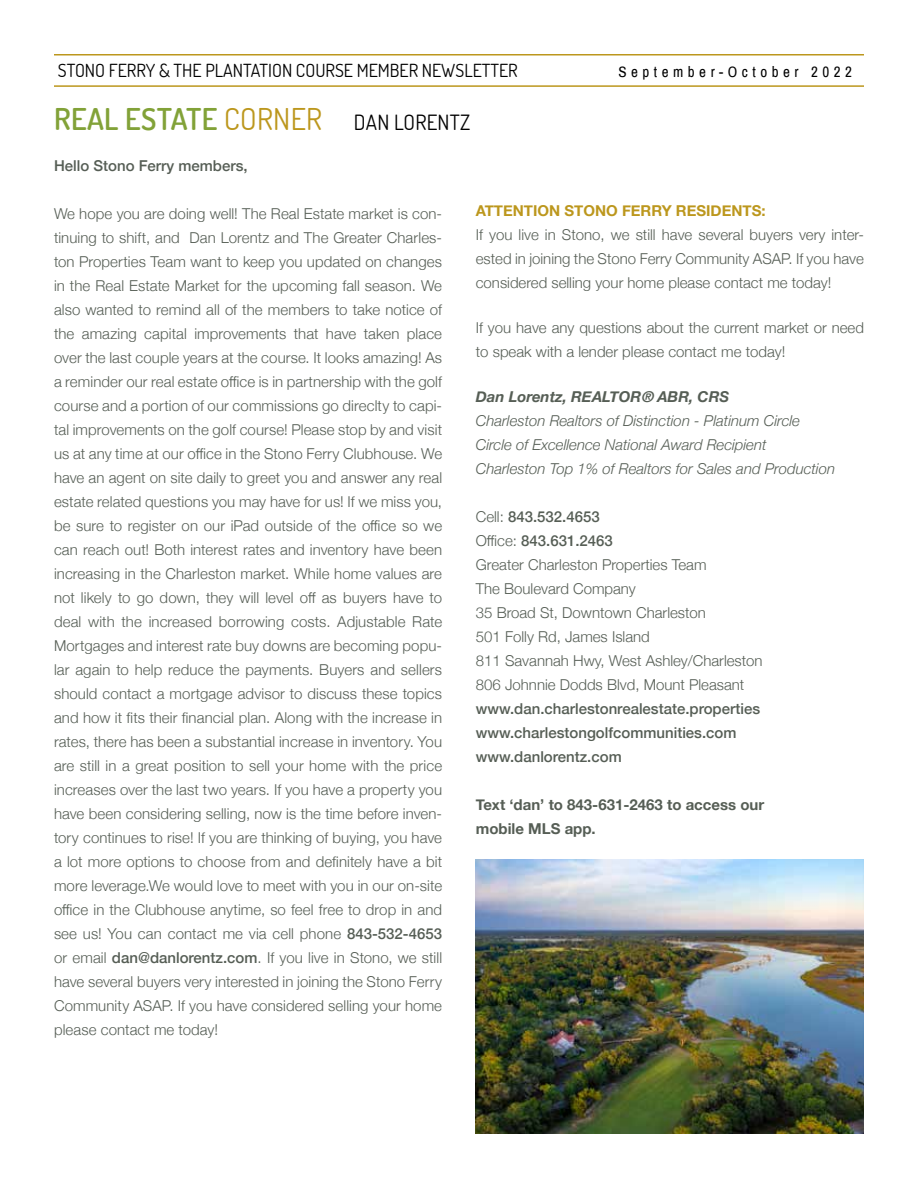
<style>
.page{position:relative;width:918px;height:1188px;background:#fff}
.page>*{position:absolute;margin:0;border:0;box-sizing:border-box;transform-origin:0 0}
.t1{font:600 30px "Dosis";letter-spacing:.01em;color:#82a238}
.t2{font:18px "Dosis";color:#000}
.t3{font:300 15px/24px "Helvetica Neue";color:#565e55;text-align:justify}
.t4{font:italic 300 15px/24px "Helvetica Neue";color:#565e55}
.t5{font:500 15px/24px "Helvetica Neue";color:#565e55}
.t6{font:700 15px/24px "Helvetica Neue";color:#565e55}
.t7{font:700 15px "Helvetica Neue";color:#bc971d}
.t8{font:italic 700 15px "Helvetica Neue";color:#565e55}
.t9{font:15px "Archivo Narrow";letter-spacing:.3em;color:#000}
.s1{font-weight:400;color:#bc971d}
.s2{font-weight:400;font-size:21px;color:#000}
.s3{font-weight:500}
</style>
<div class="page">
<hr style="left:54px;top:54px;width:810px;height:2px;background:#bc971d">
<hr style="left:54px;top:85px;width:810px;height:2px;background:#bc971d">
<img style="left:475px;top:860px;width:389px;height:274px">
<p class="t2" style="left:58px;top:59px;width:462px">STONO FERRY &amp; THE PLANTATION COURSE MEMBER NEWSLETTER</p>
<p class="t9" style="left:619px;top:63px;width:235px">September-October 2022</p>
<h1 class="t1" style="left:54px;top:100px;width:418px">REAL ESTATE <span class="s1">CORNER</span> <span class="s2">DAN LORENTZ</span></h1>
<p class="t5" style="left:54px;top:153px;width:195px">Hello Stono Ferry members,</p>
<p class="t3" style="left:54px;top:201px;width:390px">We hope you are doing well! The Real Estate market is con&shy;tinuing to shift, and Dan Lorentz and The Greater Charles&shy;ton Properties Team want to keep you updated on changes in the Real Estate Market for the upcoming fall season. We also wanted to remind all of the members to take notice of the amazing capital improvements that have taken place over the last couple years at the course. It looks amazing! As a reminder our real estate office is in partnership with the golf course and a portion of our commissions go direclty to capi&shy;tal improvements on the golf course! Please stop by and visit us at any time at our office in the Stono Ferry Clubhouse. We have an agent on site daily to greet you and answer any real estate related questions you may have for us! If we miss you, be sure to register on our iPad outside of the office so we can reach out! Both interest rates and inventory have been increasing in the Charleston market. While home values are not likely to go down, they will level off as buyers have to deal with the increased borrowing costs. Adjustable Rate Mortgages and interest rate buy downs are becoming popu&shy;lar again to help reduce the payments. Buyers and sellers should contact a mortgage advisor to discuss these topics and how it fits their financial plan. Along with the increase in rates, there has been a substantial increase in inventory. You are still in a great position to sell your home with the price increases over the last two years. If you have a property you have been considering selling, now is the time before inven&shy;tory continues to rise! If you are thinking of buying, you have a lot more options to choose from and definitely have a bit more leverage.We would love to meet with you in our on-site office in the Clubhouse anytime, so feel free to drop in and see us! You can contact me via cell phone <span class="s3">843-532-4653 </span>or email <span class="s3">dan@danlorentz.com</span>. If you live in Stono, we still have several buyers very interested in joining the Stono Ferry Community ASAP. If you have considered selling your home please contact me today!</p>
<p class="t7" style="left:476px;top:199px;width:291px">ATTENTION STONO FERRY RESIDENTS:</p>
<p class="t3" style="left:476px;top:222px;width:390px">If you live in Stono, we still have several buyers very inter&shy;ested in joining the Stono Ferry Community ASAP. If you have considered selling your home please contact me today!</p>
<p class="t3" style="left:476px;top:315px;width:390px">If you have any questions about the current market or need to speak with a lender please contact me today!</p>
<p class="t8" style="left:476px;top:385px;width:255px">Dan Lorentz, REALTOR® ABR, CRS</p>
<p class="t4" style="left:476px;top:408px;width:361px">Charleston Realtors of Distinction - Platinum Circle<br>Circle of Excellence National Award Recipient<br>Charleston Top 1% of Realtors for Sales and Production</p>
<p class="t3" style="left:476px;top:504px;width:288px;text-align:left">Cell: <span class="s3">843.532.4653<br></span>Office: <span class="s3">843.631.2463<br></span>Greater Charleston Properties Team<br>The Boulevard Company<br>35 Broad St, Downtown Charleston<br>501 Folly Rd, James Island<br>811 Savannah Hwy, West Ashley/Charleston<br>806 Johnnie Dodds Blvd, Mount Pleasant</p>
<p class="t5" style="left:476px;top:696px;width:286px">www.dan.charlestonrealestate.properties www.charlestongolfcommunities.com www.danlorentz.com</p>
<p class="t6" style="left:476px;top:793px;width:290px">Text ‘dan’ to 843-631-2463 to access our mobile MLS app.</p>
</div>
